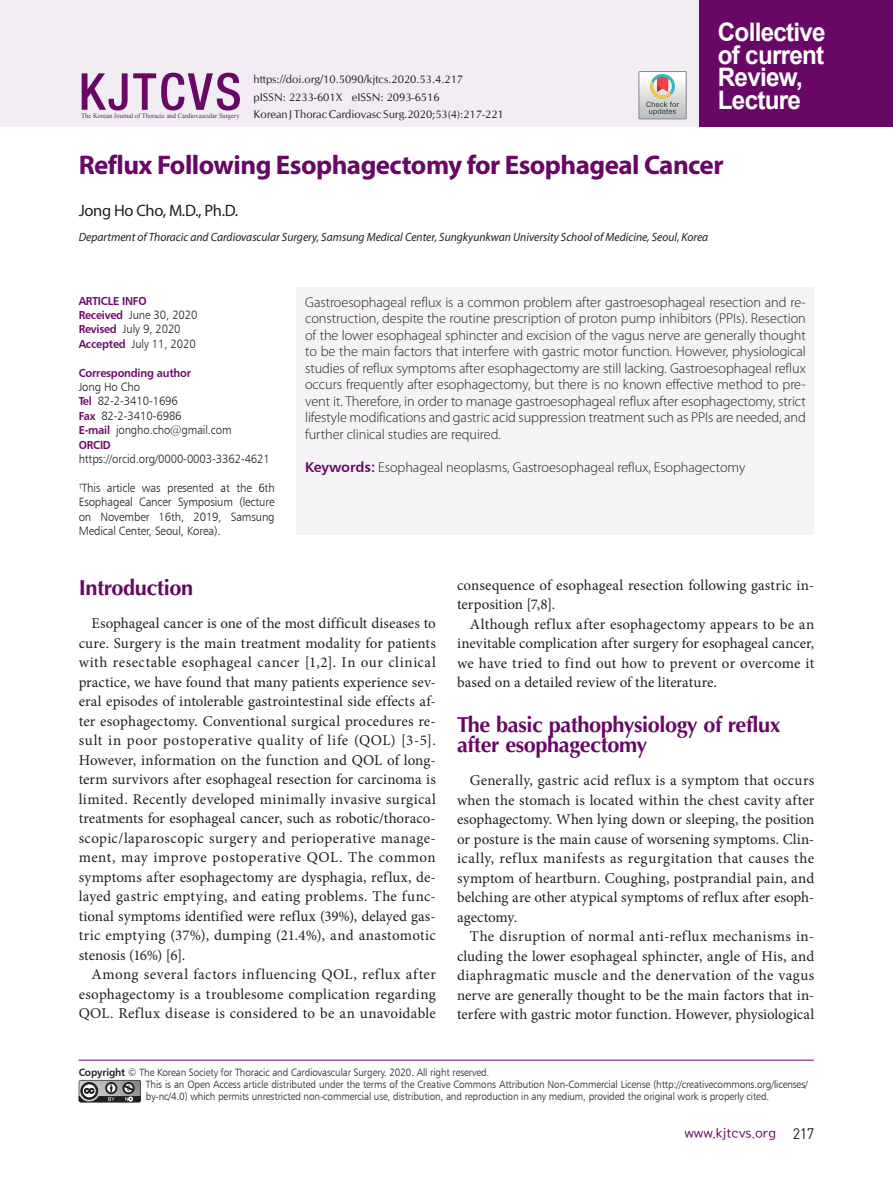
<style>
.page{position:relative;width:893px;height:1191px;background:#fff}
.page>*{position:absolute;margin:0;border:0;box-sizing:border-box;transform-origin:0 0}
.t1{font:500 condensed 51px "Helvetica Neue LT Std";letter-spacing:.05em;color:#680765}
.t2{font:700 27px "Myriad Pro";letter-spacing:-.02em;color:#680765}
.t3{font:700 25.5px/22.5px "Arial";letter-spacing:-.03em;color:#fff;scale:.95 1}
.t4{font:700 21.75px/19.5px "Optima LT Std";letter-spacing:-.02em;color:#680765}
.t5{font:16.5px "Myriad Pro";letter-spacing:-.02em;color:#231f20}
.t6{font:15px/19.5px "Minion Pro";letter-spacing:.01em;color:#231f20;text-align:justify}
.t7{font:300 14.25px/16.5px "Myriad Pro";letter-spacing:-.005em;color:#231f20;text-align:justify}
.t8{font:13.5px "Seoul Namsan M";color:#680765}
.t9{font:12px/14.4px "Humanist 777 BT Light B";letter-spacing:-.01em;color:#231f20;scale:.95 1}
.t10{font:italic 12px "Myriad Pro";color:#231f20;scale:.96 1}
.t11{font:11.55px "Humanist 777 BT Bold B";letter-spacing:-.02em;color:#680765;scale:.95 1}
.t12{font:11.25px/17.2px "CG Omega";color:#231f20}
.t13{font:10.5px/12.1px "Humanist 777 BT Light B";letter-spacing:-.01em;color:#231f20;scale:.95 1}
.t14{font:6.9px "Times New Roman";color:#3e3e3f;scale:.95 1}
.s1{font-family:"Humanist 777 BT Bold B";font-size:11.55px;color:#680765}
.s2{font-family:"Humanist 777 BT Bold B";font-weight:400;color:#680765}
.s3{font-family:"Humanist 777 BT Bold B"}
.s4{font-family:"Dinreg";font-size:15px;color:#231f20}
</style>
<div class="page">
<div style="left:0;top:0;width:893px;height:126px;background:#f2edf3"></div>
<div style="left:699px;top:0;width:194px;height:126px;background:#680765"></div>
<div style="left:297px;top:287px;width:517px;height:248px;background:#f6f3f7"></div>
<hr style="left:79px;top:1060px;width:63px;height:1px;background:#680765">
<hr style="left:142px;top:1060px;width:672px;height:1px;background:#680765">
<svg style="left:79px;top:1080px;width:62px;height:22px"></svg>
<div style="left:639px;top:71px;width:47px;height:48px;border:1px solid #888688"></div>
<svg style="left:639px;top:72px;width:47px;height:47px"></svg>
<h3 class="t3" style="left:718px;top:22px;width:115px">Collective of current<br>Review,<br>Lecture</h3>
<h1 class="t1" style="left:79px;top:61px;width:164px">KJTCVS</h1>
<p class="t14" style="left:81px;top:111px;width:168px">The Korean Journal of Thoracic and Cardiovascular Surgery</p>
<h2 class="t2" style="left:79px;top:147px;width:646px">Reflux Following Esophagectomy for Esophageal Cancer</h2>
<p class="t5" style="left:79px;top:200px;width:161px">Jong Ho Cho, M.D., Ph.D.</p>
<p class="t10" style="left:79px;top:229px;width:657px">Department of Thoracic and Cardiovascular Surgery, Samsung Medical Center, Sungkyunkwan University School of Medicine, Seoul, Korea</p>
<p class="t12" style="left:254px;top:71px;width:252px">https://doi.org/10.5090/kjtcs.2020.53.4.217<br>pISSN: 2233-601X eISSN: 2093-6516<br>Korean J Thorac Cardiovasc Surg.2020;53(4):217-221</p>
<p class="t11" style="left:79px;top:293px;width:73px">ARTICLE INFO</p>
<p class="t9" style="left:79px;top:307px;width:127px"><span class="s1">Received</span> June 30, 2020<br><span class="s1">Revised</span> July 9, 2020<br><span class="s1">Accepted</span> July 11, 2020</p>
<p class="t11" style="left:79px;top:365px;width:120px">Corresponding author</p>
<p class="t9" style="left:79px;top:379px;width:163px">Jong Ho Cho<br><span class="s1">Tel</span> 82-2-3410-1696<br><span class="s1">Fax</span> 82-2-3410-6986<br><span class="s1">E-mail</span> jongho.cho@gmail.com</p>
<p class="t11" style="left:79px;top:437px;width:35px">ORCID</p>
<p class="t9" style="left:79px;top:451px;width:203px">https://orcid.org/0000-0003-3362-4621</p>
<p class="t9" style="left:79px;top:480px;width:208px;text-align:justify"><sup>†</sup>This article was presented at the 6th Esophageal Cancer Symposium (lecture on November 16th, 2019, Samsung Medical Center, Seoul, Korea).</p>
<p class="t7" style="left:305px;top:294px;width:502px">Gastroesophageal reflux is a common problem after gastroesophageal resection and re&shy;construction, despite the routine prescription of proton pump inhibitors (PPIs). Resection of the lower esophageal sphincter and excision of the vagus nerve are generally thought to be the main factors that interfere with gastric motor function. However, physiological studies of reflux symptoms after esophagectomy are still lacking. Gastroesophageal reflux occurs frequently after esophagectomy, but there is no known effective method to pre&shy;vent it. Therefore, in order to manage gastroesophageal reflux after esophagectomy, strict lifestyle modifications and gastric acid suppression treatment such as PPIs are needed, and further clinical studies are required.</p>
<p class="t7" style="left:305px;top:459px;width:442px"><span class="s2">Keywords:</span> Esophageal neoplasms, Gastroesophageal reflux, Esophagectomy</p>
<h3 class="t4" style="left:79px;top:578px;width:116px">Introduction</h3>
<p class="t6" style="left:79px;top:614px;width:359px;text-indent:13px">Esophageal cancer is one of the most difficult diseases to cure. Surgery is the main treatment modality for patients with resectable esophageal cancer [1,2]. In our clinical practice, we have found that many patients experience sev&shy;eral episodes of intolerable gastrointestinal side effects af&shy;ter esophagectomy. Conventional surgical procedures re&shy;sult in poor postoperative quality of life (QOL) [3-5].<br>However, information on the function and QOL of long&shy;term survivors after esophageal resection for carcinoma is limited. Recently developed minimally invasive surgical treatments for esophageal cancer, such as robotic/thoraco&shy;scopic/laparoscopic surgery and perioperative manage&shy;ment, may improve postoperative QOL. The common symptoms after esophagectomy are dysphagia, reflux, de&shy;layed gastric emptying, and eating problems. The func&shy;tional symptoms identified were reflux (39%), delayed gas&shy;tric emptying (37%), dumping (21.4%), and anastomotic stenosis (16%) [6].</p>
<p class="t6" style="left:79px;top:965px;width:359px;text-indent:13px">Among several factors influencing QOL, reflux after esophagectomy is a troublesome complication regarding QOL. Reflux disease is considered to be an unavoidable</p>
<p class="t6" style="left:457px;top:575px;width:359px">consequence of esophageal resection following gastric in&shy;terposition [7,8].</p>
<p class="t6" style="left:457px;top:614px;width:359px;text-indent:13px">Although reflux after esophagectomy appears to be an inevitable complication after surgery for esophageal cancer, we have tried to find out how to prevent or overcome it based on a detailed review of the literature.</p>
<h3 class="t4" style="left:457px;top:715px;width:325px">The basic pathophysiology of reflux after esophagectomy</h3>
<p class="t6" style="left:457px;top:770px;width:359px;text-indent:13px">Generally, gastric acid reflux is a symptom that occurs when the stomach is located within the chest cavity after esophagectomy. When lying down or sleeping, the position or posture is the main cause of worsening symptoms. Clin&shy;ically, reflux manifests as regurgitation that causes the symptom of heartburn. Coughing, postprandial pain, and belching are other atypical symptoms of reflux after esoph&shy;agectomy.</p>
<p class="t6" style="left:457px;top:926px;width:359px;text-indent:13px">The disruption of normal anti-reflux mechanisms in&shy;cluding the lower esophageal sphincter, angle of His, and diaphragmatic muscle and the denervation of the vagus nerve are generally thought to be the main factors that in&shy;terfere with gastric motor function. However, physiological</p>
<p class="t13" style="left:146px;top:1065px;width:698px;text-indent:-67px"><span class="s3">Copyright</span> © The Korean Society for Thoracic and Cardiovascular Surgery. 2020. All right reserved.<br>This is an Open Access article distributed under the terms of the Creative Commons Attribution Non-Commercial License (http://creativecommons.org/licenses/ by-nc/4.0) which permits unrestricted non-commercial use, distribution, and reproduction in any medium, provided the original work is properly cited.</p>
<p class="t8" style="left:684px;top:1126px;width:131px">www.kjtcvs.org <span class="s4">217</span></p>
</div>
